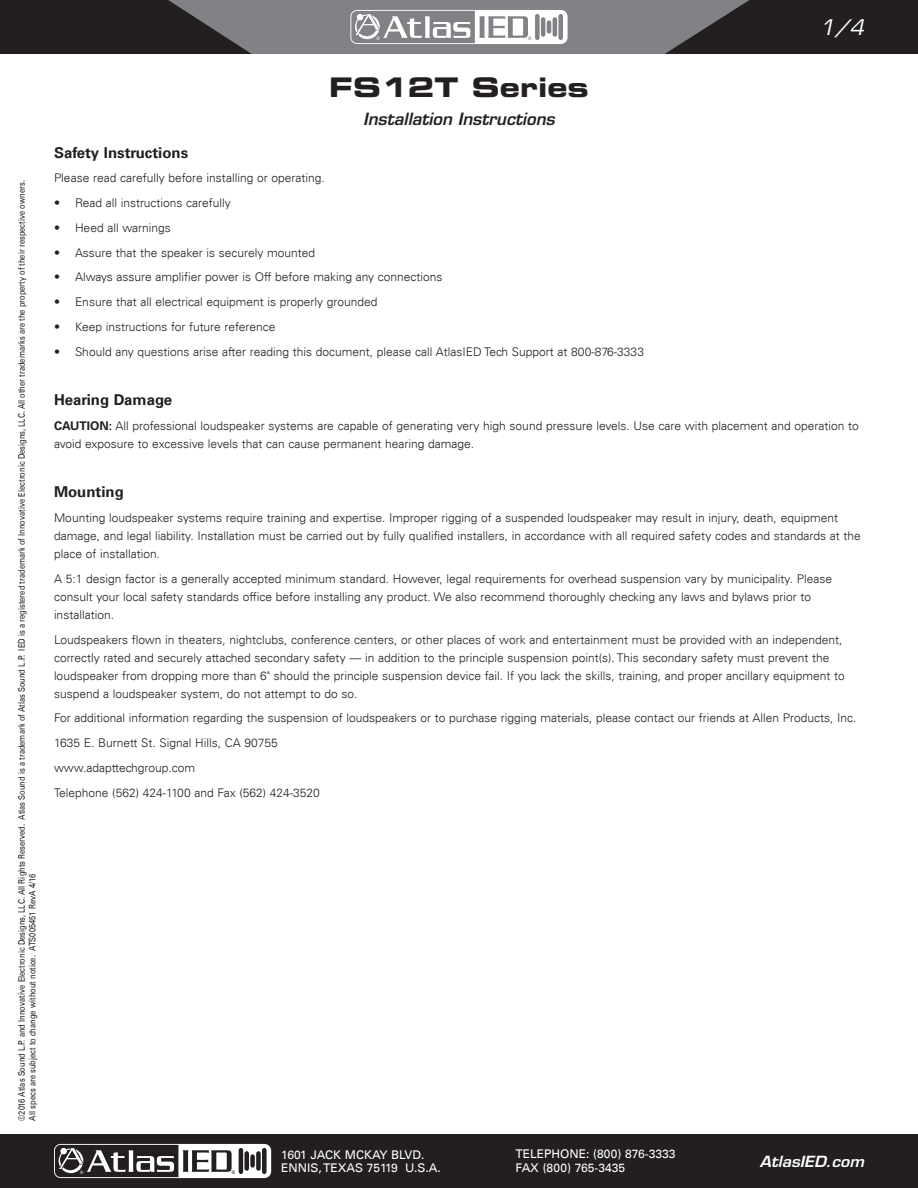
<style>
.page{position:relative;width:918px;height:1188px;background:#fff}
.page>*{position:absolute;margin:0;border:0;box-sizing:border-box;transform-origin:0 0}
.t1{font:27px "Eurostile LT Std Bold Ex 2";color:#231f20}
.t2{font:italic 21px "Eurostile LT Std";color:#fff}
.t3{font:italic 600 16.5px "Eurostile LT Std";color:#231f20}
.t4{font:700 15px "Univers LT";color:#231f20}
.t5{font:italic 600 15px "Eurostile LT Std";color:#fff;scale:1.05 1}
.t6{font:300 12px/18px "Univers LT";color:#231f20}
.t7{font:12px/13.5px "Univers LT";color:#fff}
.t8{font:9px/10.8px "Univers LT";color:#231f20;scale:.83 1}
.s1{font-weight:700}
</style>
<div class="page">
<div style="left:0;top:0;width:918px;height:54px;background:#231f20"></div>
<div style="left:0;top:1134px;width:918px;height:54px;background:#231f20"></div>
<svg style="left:168px;top:0;width:581px;height:54px;background:#808184"></svg>
<svg style="left:54px;top:1144px;width:217px;height:34px"></svg>
<p class="t8" style="left:16px;top:1120px;width:1134px;rotate:-90deg">©2016 Atlas Sound L.P. and Innovative Electronic Designs, LLC. All Rights Reserved. Atlas Sound is a trademark of Atlas Sound L.P. IED is a registered trademark of Innovative Electronic Designs, LLC. All other trademarks are the property of their respective owners.<br>All specs are subject to change without notice. ATS005451 RevA 4/16</p>
<h1 class="t1" style="left:329px;top:68px;width:261px">FS12T Series</h1>
<h3 class="t3" style="left:363px;top:109px;width:193px">Installation Instructions</h3>
<h2 class="t2" style="left:820px;top:15px;width:46px">1/4</h2>
<p class="t4" style="left:54px;top:144px;width:136px">Safety Instructions</p>
<p class="t6" style="left:54px;top:169px;width:272px">Please read carefully before installing or operating.</p>
<p class="t6" style="left:54px;top:194px;width:178px">• Read all instructions carefully</p>
<p class="t6" style="left:54px;top:219px;width:118px">• Heed all warnings</p>
<p class="t6" style="left:54px;top:243px;width:263px">• Assure that the speaker is securely mounted</p>
<p class="t6" style="left:54px;top:268px;width:390px">• Always assure amplifier power is Off before making any connections</p>
<p class="t6" style="left:54px;top:293px;width:325px">• Ensure that all electrical equipment is properly grounded</p>
<p class="t6" style="left:54px;top:318px;width:223px">• Keep instructions for future reference</p>
<p class="t6" style="left:54px;top:342px;width:592px">• Should any questions arise after reading this document, please call AtlasIED Tech Support at 800-876-3333</p>
<p class="t4" style="left:54px;top:391px;width:120px">Hearing Damage</p>
<p class="t6" style="left:54px;top:417px;width:806px"><span class="s1">CAUTION:</span> All professional loudspeaker systems are capable of generating very high sound pressure levels. Use care with placement and operation to avoid exposure to excessive levels that can cause permanent hearing damage.</p>
<p class="t4" style="left:54px;top:483px;width:71px">Mounting</p>
<p class="t6" style="left:54px;top:509px;width:808px">Mounting loudspeaker systems require training and expertise. Improper rigging of a suspended loudspeaker may result in injury, death, equipment damage, and legal liability. Installation must be carried out by fully qualified installers, in accordance with all required safety codes and standards at the place of installation.</p>
<p class="t6" style="left:54px;top:570px;width:780px">A 5:1 design factor is a generally accepted minimum standard. However, legal requirements for overhead suspension vary by municipality. Please consult your local safety standards office before installing any product. We also recommend thoroughly checking any laws and bylaws prior to installation.</p>
<p class="t6" style="left:54px;top:630px;width:792px">Loudspeakers flown in theaters, nightclubs, conference centers, or other places of work and entertainment must be provided with an independent, correctly rated and securely attached secondary safety — in addition to the principle suspension point(s). This secondary safety must prevent the loudspeaker from dropping more than 6" should the principle suspension device fail. If you lack the skills, training, and proper ancillary equipment to suspend a loudspeaker system, do not attempt to do so.</p>
<p class="t6" style="left:54px;top:706px;width:804px;line-height:24.8px">For additional information regarding the suspension of loudspeakers or to purchase rigging materials, please contact our friends at Allen Products, Inc.<br>1635 E. Burnett St. Signal Hills, CA 90755<br>www.adapttechgroup.com<br>Telephone (562) 424-1100 and Fax (562) 424-3520</p>
<p class="t7" style="left:281px;top:1148px;width:161px">1601 JACK MCKAY BLVD.<br>ENNIS, TEXAS 75119 U.S.A.</p>
<p class="t7" style="left:515px;top:1147px;width:162px">TELEPHONE: (800) 876-3333<br>FAX (800) 765-3435</p>
<p class="t5" style="left:760px;top:1152px;width:101px">AtlasIED.com</p>
</div>
